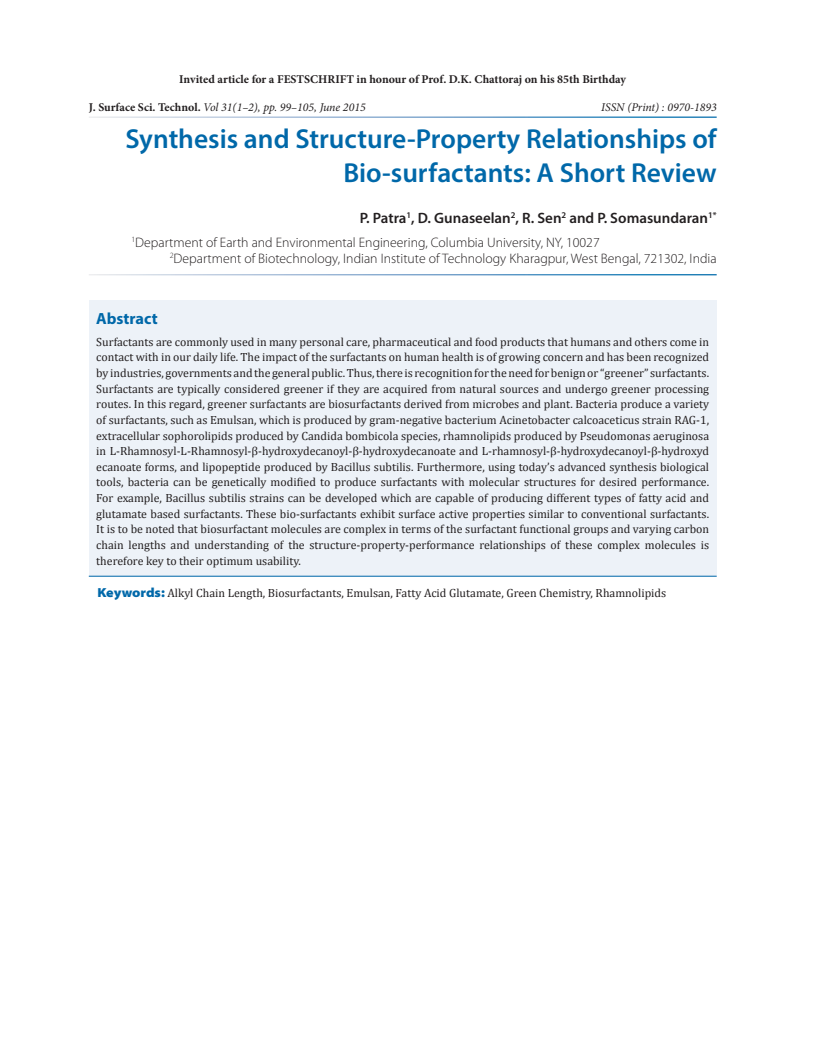
<style>
.page{position:relative;width:818px;height:1043px;background:#fff}
.page>*{position:absolute;margin:0;border:0;box-sizing:border-box;transform-origin:0 0}
.AT{font:600 27.5px/33.8px "Myriad Pro";color:#0068a9;text-align:right}
.Abs_Head{font:700 16.25px "Myriad Pro";color:#0068a9}
.Author{font:600 15px "Myriad Pro";color:#231f20}
.Affiliation{font:300 13.75px/16.2px "Myriad Pro";color:#231f20}
.Abs_Text1{font:11.88px/15.6px "Cambria";color:#231f20;text-align:justify}
.Keyword{font:11.88px "Cambria";color:#231f20}
.t1{font:700 11.88px "Minion Pro";color:#231f20}
.t2{font:italic 11.88px "Minion Pro";color:#231f20}
.s1{font-weight:700;font-style:normal}
.s2{font-family:"Myriad Pro";font-weight:900;font-stretch:semi-expanded;font-size:13.12px;color:#0068a9}
</style>
<div class="page">
<div style="left:89px;top:300px;width:627px;height:276px;background:#edf2f8"></div>
<hr style="left:89px;top:576px;width:627px;height:1px;background:#0068a9">
<p class="t1" style="left:179px;top:70px;width:448px">Invited article for a FESTSCHRIFT in honour of Prof. D.K. Chattoraj on his 85th Birthday</p>
<p class="t2" style="left:89px;top:99px;width:278px"><span class="s1">J. Surface Sci. Technol.</span> Vol 31(1–2), pp. 99–105, June 2015</p>
<p class="t2" style="left:601px;top:99px;width:117px">ISSN (Print) : 0970-1893</p>
<p class="AT" style="left:125px;top:121px;width:592px">Synthesis and Structure-Property Relationships of<br>Bio-surfactants: A Short Review</p>
<p class="Author" style="left:360px;top:208px;width:358px">P. Patra<sup>1</sup>, D. Gunaseelan<sup>2</sup>, R. Sen<sup>2</sup> and P. Somasundaran<sup>1*</sup></p>
<p class="Affiliation" style="left:170px;top:234px;width:548px;text-indent:-38px"><sup>1</sup>Department of Earth and Environmental Engineering, Columbia University, NY, 10027<br><sup>2</sup>Department of Biotechnology, Indian Institute of Technology Kharagpur, West Bengal, 721302, India</p>
<p class="Abs_Head" style="left:96px;top:308px;width:63px">Abstract</p>
<p class="Abs_Text1" style="left:96px;top:334px;width:614px">Surfactants are commonly used in many personal care, pharmaceutical and food products that humans and others come in contact with in our daily life. The impact of the surfactants on human health is of growing concern and has been recognized by industries, governments andthe generalpublic.Thus,there is recognitionfor theneedforbenignor “greener” surfactants.<br>Surfactants are typically considered greener if they are acquired from natural sources and undergo greener processing routes. In this regard, greener surfactants are biosurfactants derived from microbes and plant. Bacteria produce a variety of surfactants, such as Emulsan, which is produced by gram-negative bacterium Acinetobacter calcoaceticus strain RAG-1, extracellular sophorolipids produced by Candida bombicola species, rhamnolipids produced by Pseudomonas aeruginosa in L-Rhamnosyl-L-Rhamnosyl-β-hydroxydecanoyl-β-hydroxydecanoate and L-rhamnosyl-β-hydroxydecanoyl-β-hydroxyd ecanoate forms, and lipopeptide produced by Bacillus subtilis. Furthermore, using today’s advanced synthesis biological tools, bacteria can be genetically modified to produce surfactants with molecular structures for desired performance.<br>For example, Bacillus subtilis strains can be developed which are capable of producing different types of fatty acid and glutamate based surfactants. These bio-surfactants exhibit surface active properties similar to conventional surfactants.<br>It is to be noted that biosurfactant molecules are complex in terms of the surfactant functional groups and varying carbon chain lengths and understanding of the structure-property-performance relationships of these complex molecules is therefore key to their optimum usability.</p>
<p class="Keyword" style="left:98px;top:586px;width:570px"><span class="s2">Keywords:</span> Alkyl Chain Length, Biosurfactants, Emulsan, Fatty Acid Glutamate, Green Chemistry, Rhamnolipids</p>
</div>
